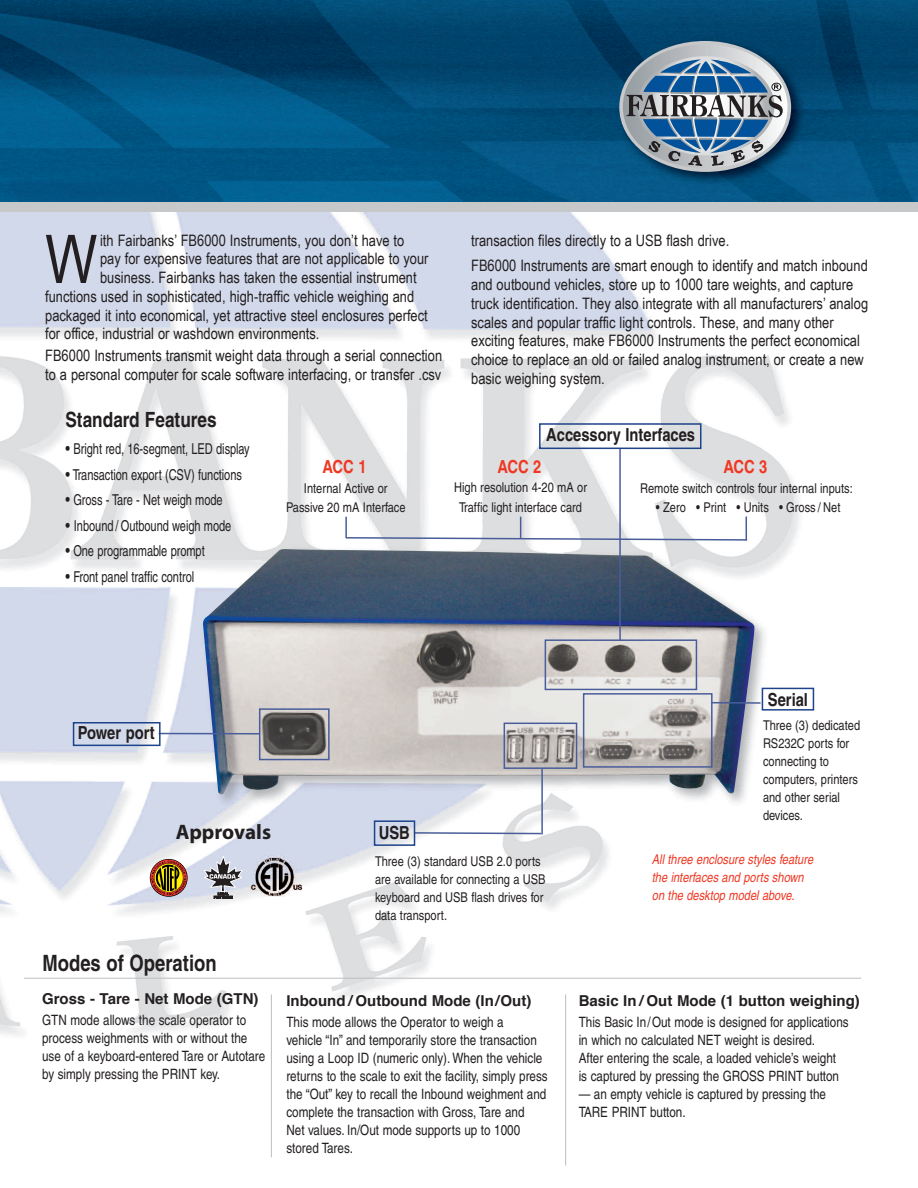
<style>
.page{position:relative;width:918px;height:1188px;background:#fff}
.page>*{position:absolute;margin:0;border:0;box-sizing:border-box;transform-origin:0 0}
.t1{font:67.2px "Arial Narrow";color:#231f20}
.t2{font:700 condensed 22.5px "Helvetica";color:#231f20}
.t3{font:700 condensed 21px "Helvetica";color:#231f20}
.t4{font:700 21px "Myriad Pro";letter-spacing:-.005em;color:#231f20}
.t5{font:700 condensed 18px "Helvetica";color:#231f20}
.t6{font:700 condensed 18px "Helvetica";letter-spacing:-.02em;color:#ef3823}
.t7{font:15.75px/18.8px "Arial Narrow";color:#231f20}
.t8{font:condensed 15px "Helvetica";letter-spacing:-.005em;color:#231f20;scale:.9 1}
.t9{font:700 15px "Helvetica";color:#231f20}
.t10{font:condensed 14.25px/18px "Helvetica";color:#231f20}
.t11{font:condensed 13.5px/18px "Helvetica";color:#231f20;text-align:center}
.t12{font:italic condensed 13.5px/18px "Helvetica";color:#ef3823}
.s1{font-size:15.75px}
</style>
<div class="page">
<img style="left:0;top:212px;width:861px;height:823px">
<img style="left:0;top:374px;width:1px;height:479px">
<img style="left:157px;top:523px;width:704px;height:320px">
<img style="left:203px;top:549px;width:552px;height:246px">
<hr style="left:159px;top:733px;width:101px;height:2px;background:#495d9a">
<hr style="left:619px;top:449px;width:2px;height:192px;background:#495d9a">
<div style="left:545px;top:639px;width:152px;height:51px;border:2px solid #495d9a"></div>
<div style="left:504px;top:723px;width:73px;height:46px;border:2px solid #495d9a"></div>
<hr style="left:711px;top:702px;width:50px;height:2px;background:#495d9a">
<svg style="left:415px;top:831px;width:128px;height:4px"></svg>
<div style="left:583px;top:693px;width:130px;height:75px;border:2px solid #495d9a"></div>
<hr style="left:541px;top:768px;width:2px;height:66px;background:#495d9a">
<div style="left:259px;top:708px;width:71px;height:52px;border:2px solid #495d9a"></div>
<svg style="left:150px;top:859px;width:38px;height:38px"></svg>
<svg style="left:150px;top:860px;width:37px;height:36px"></svg>
<svg style="left:151px;top:861px;width:35px;height:34px"></svg>
<img style="left:250px;top:856px;width:55px;height:44px">
<svg style="left:204px;top:856px;width:38px;height:43px;background:#a5a7af"></svg>
<div style="left:539px;top:423px;width:162px;height:26px;border:2px solid #1d438a"></div>
<div style="left:762px;top:688px;width:52px;height:23px;border:2px solid #1d438a"></div>
<div style="left:374px;top:820px;width:41px;height:26px;border:2px solid #1d438a"></div>
<div style="left:73px;top:722px;width:88px;height:24px;border:2px solid #1d438a"></div>
<hr style="left:271px;top:994px;width:1px;height:163px;background:#bcbdc0">
<hr style="left:565px;top:994px;width:1px;height:172px;background:#bcbdc0">
<hr style="left:24px;top:978px;width:837px;height:1px;background:#bcbdc0">
<svg style="left:345px;top:517px;width:404px;height:24px"></svg>
<img style="left:0;top:0;width:918px;height:202px">
<img style="left:545px;top:0;width:309px;height:202px">
<div style="left:619px;top:41px;width:172px;height:131px;border:3px solid #c7c8ca;border-radius:50%"></div>
<svg style="left:623px;top:44px;width:165px;height:124px"></svg>
<svg style="left:626px;top:59px;width:157px;height:107px;background:#6e8aa3"></svg>
<div style="left:0;top:202px;width:918px;height:10px;background:#c7c8ca"></div>
<p class="t1" style="left:45px;top:220px;width:54px">W</p>
<p class="t7" style="left:100px;top:230px;width:306px">ith Fairbanks’ FB6000 Instruments, you don’t have to</p>
<p class="t7" style="left:100px;top:249px;width:330px">pay for expensive features that are not applicable to your</p>
<p class="t7" style="left:100px;top:268px;width:318px">business. Fairbanks has taken the essential instrument</p>
<p class="t7" style="left:45px;top:287px;width:371px">functions used in sophisticated, high-traffic vehicle weighing and</p>
<p class="t7" style="left:45px;top:305px;width:384px">packaged it into economical, yet attractive steel enclosures perfect</p>
<p class="t7" style="left:45px;top:324px;width:276px">for office, industrial or washdown environments.</p>
<p class="t7" style="left:45px;top:346px;width:399px">FB6000 Instruments transmit weight data through a serial connection to a personal computer for scale software interfacing, or transfer .csv</p>
<p class="t7" style="left:471px;top:227px;width:398px;line-height:26px">transaction files directly to a USB flash drive.<br>FB6000 Instruments are smart enough to identify and match inbound</p>
<p class="t7" style="left:471px;top:275px;width:399px">and outbound vehicles, store up to 1000 tare weights, and capture truck identification. They also integrate with all manufacturers’ analog scales and popular traffic light controls. These, and many other exciting features, make FB6000 Instruments the perfect economical choice to replace an old or failed analog instrument, or create a new basic weighing system.</p>
<p class="t3" style="left:66px;top:412px;width:153px">Standard Features</p>
<p class="t8" style="left:66px;top:444px;width:206px"><span class="s1">•</span> Bright red, 16-segment, LED display</p>
<p class="t8" style="left:66px;top:469px;width:198px"><span class="s1">•</span> Transaction export (CSV) functions</p>
<p class="t8" style="left:66px;top:495px;width:176px"><span class="s1">•</span> Gross - Tare - Net weigh mode</p>
<p class="t8" style="left:66px;top:520px;width:186px"><span class="s1">•</span> Inbound / Outbound weigh mode</p>
<p class="t8" style="left:66px;top:546px;width:156px"><span class="s1">•</span> One programmable prompt</p>
<p class="t8" style="left:66px;top:571px;width:145px"><span class="s1">•</span> Front panel traffic control</p>
<p class="t6" style="left:323px;top:460px;width:45px">ACC 1</p>
<p class="t5" style="left:546px;top:428px;width:151px">Accessory Interfaces</p>
<p class="t6" style="left:498px;top:460px;width:45px">ACC 2</p>
<p class="t6" style="left:724px;top:460px;width:45px">ACC 3</p>
<p class="t11" style="left:454px;top:479px;width:134px;line-height:19.5px">High resolution 4-20 mA or<br>Traffic light interface card</p>
<p class="t11" style="left:286px;top:479px;width:121px;line-height:19.5px">Internal Active or<br>Passive 20 mA Interface</p>
<p class="t11" style="left:640px;top:480px;width:214px">Remote switch controls four internal inputs:</p>
<p class="t11" style="left:656px;top:500px;width:186px">• Zero • Print • Units • Gross / Net</p>
<p class="t5" style="left:78px;top:726px;width:78px">Power port</p>
<p class="t5" style="left:768px;top:693px;width:42px">Serial</p>
<p class="t11" style="left:763px;top:718px;width:99px;text-align:left">Three (3) dedicated<br>RS232C ports for connecting to computers, printers and other serial devices.</p>
<p class="t4" style="left:176px;top:824px;width:97px">Approvals</p>
<p class="t5" style="left:379px;top:826px;width:33px">USB</p>
<p class="t2" style="left:42px;top:955px;width:176px">Modes of Operation</p>
<p class="t9" style="left:42px;top:993px;width:218px">Gross - Tare - Net Mode (GTN)</p>
<p class="t10" style="left:42px;top:1013px;width:225px">GTN mode allows the scale operator to process weighments with or without the use of a keyboard-entered Tare or Autotare by simply pressing the PRINT key.</p>
<p class="t11" style="left:375px;top:854px;width:172px;text-align:left">Three (3) standard USB 2.0 ports are available for connecting a USB keyboard and USB flash drives for data transport.</p>
<p class="t12" style="left:652px;top:852px;width:163px">All three enclosure styles feature the interfaces and ports shown on the desktop model above.</p>
<p class="t9" style="left:286px;top:994px;width:246px">Inbound / Outbound Mode (In/Out)</p>
<p class="t10" style="left:286px;top:1014px;width:263px">This mode allows the Operator to weigh a<br>vehicle “In” and temporarily store the transaction using a Loop ID (numeric only).When the vehicle returns to the scale to exit the facility, simply press the “Out” key to recall the Inbound weighment and complete the transaction with Gross, Tare and<br>Net values. In/Out mode supports up to 1000 stored Tares.</p>
<p class="t9" style="left:579px;top:994px;width:283px">Basic In / Out Mode (1 button weighing)</p>
<p class="t10" style="left:579px;top:1014px;width:272px">This Basic In/Out mode is designed for applications in which no calculated NET weight is desired.<br>After entering the scale, a loaded vehicle’s weight<br>is captured by pressing the GROSS PRINT button</p>
<p class="t10" style="left:579px;top:1086px;width:249px">— an empty vehicle is captured by pressing the<br>TARE PRINT button.</p>
</div>
